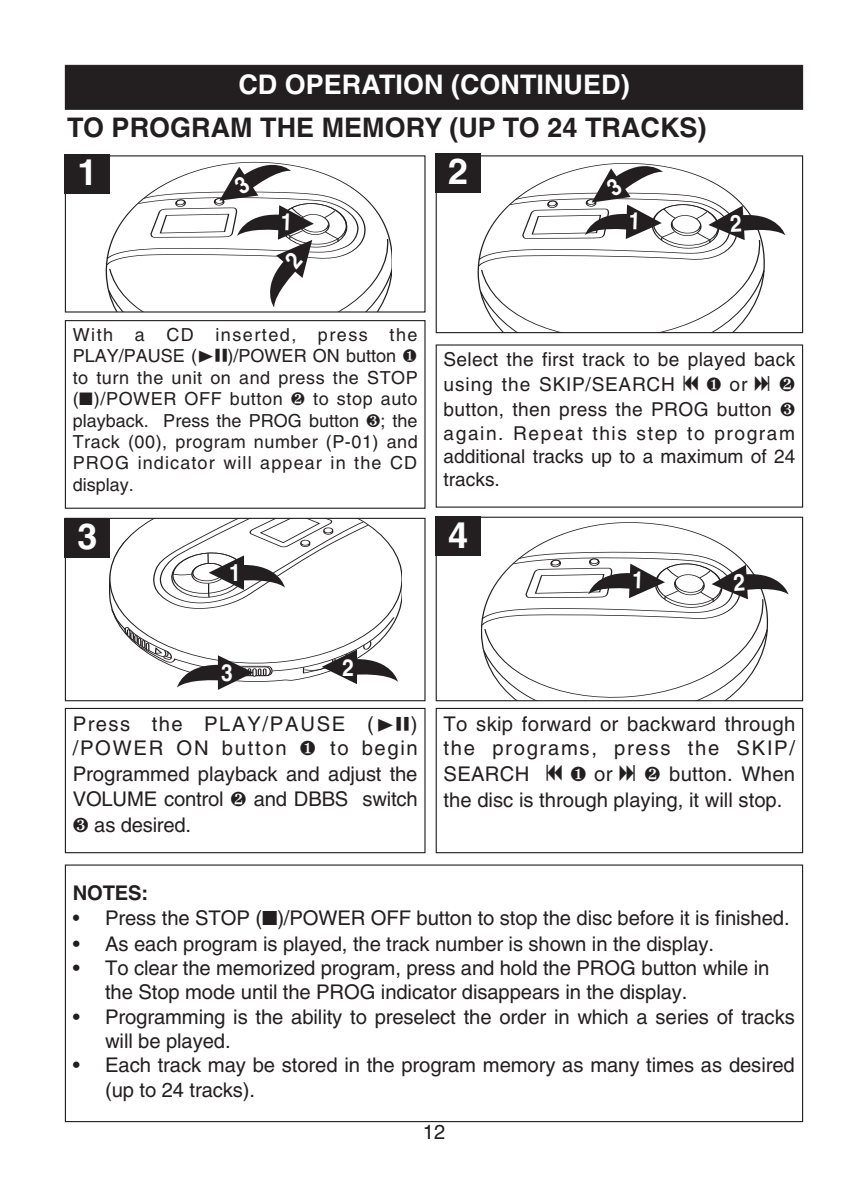
<style>
.page{position:relative;width:868px;height:1187px;background:#fff}
.page>*{position:absolute;margin:0;border:0;box-sizing:border-box;transform-origin:0 0}
.t1{font:700 36px "Helvetica";color:#fff}
.t2{font:700 27px "Helvetica";color:#231f20}
.t3{font:700 27px "Helvetica";color:#fff}
.t4{font:700 23.62px "Helvetica";color:#fff;scale:.89 1}
.t5{font:20.25px/25.2px "Helvetica";letter-spacing:-.005em;color:#231f20}
.t6{font:20.25px "Helvetica";letter-spacing:-.005em;color:#231f20;scale:.95 1}
.t7{font:700 20.25px "Helvetica";letter-spacing:-.01em;color:#231f20}
.t8{font:19.12px/24.1px "Helvetica";color:#231f20;text-align:justify}
.t9{font:18px/21.4px "Helvetica";letter-spacing:.06em;color:#231f20;text-align:justify}
.s1{font-family:"Treasure Chest"}
.s2{font-family:"Treasure Chest";font-size:19.12px}
</style>
<div class="page">
<div style="left:66px;top:66px;width:735px;height:43px;background:#231f20"></div>
<div style="left:65px;top:65px;width:738px;height:45px;border:1px solid #231f20"></div>
<div style="left:65px;top:320px;width:360px;height:189px;border:1px solid #231f20"></div>
<div style="left:65px;top:154px;width:45px;height:40px;background:#231f20"></div>
<div style="left:435px;top:344px;width:368px;height:163px;border:1px solid #231f20"></div>
<div style="left:435px;top:155px;width:368px;height:178px;border:1px solid #231f20"></div>
<div style="left:435px;top:153px;width:45px;height:39px;background:#231f20"></div>
<div style="left:65px;top:707px;width:360px;height:146px;border:1px solid #231f20"></div>
<svg style="left:111px;top:520px;width:287px;height:170px"></svg>
<div style="left:65px;top:518px;width:360px;height:183px;border:1px solid #231f20"></div>
<div style="left:65px;top:518px;width:45px;height:39px;background:#231f20"></div>
<div style="left:435px;top:707px;width:368px;height:146px;border:1px solid #231f20"></div>
<svg style="left:531px;top:522px;width:198px;height:27px"></svg>
<div style="left:435px;top:516px;width:368px;height:185px;border:1px solid #231f20"></div>
<div style="left:435px;top:516px;width:45px;height:40px;background:#231f20"></div>
<svg style="left:106px;top:162px;width:286px;height:149px"></svg>
<svg style="left:478px;top:163px;width:307px;height:169px"></svg>
<svg style="left:481px;top:549px;width:307px;height:151px"></svg>
<h2 class="t3" style="left:238px;top:74px;width:392px">CD OPERATION (CONTINUED)</h2>
<h2 class="t2" style="left:67px;top:116px;width:641px">TO PROGRAM THE MEMORY (UP TO 24 TRACKS)</h2>
<h1 class="t1" style="left:77px;top:158px;width:22px">1</h1>
<h1 class="t1" style="left:448px;top:157px;width:22px">2</h1>
<p class="t9" style="left:73px;top:325px;width:346px">With a CD inserted, press the PLAY/PAUSE (<span class="s1">®P</span>)/POWER ON button <span class="s1">1 </span>to turn the unit on and press the STOP (■)/POWER OFF button <span class="s1">2</span> to stop auto playback. Press the PROG button <span class="s1">3</span>; the Track (00), program number (P-01) and PROG indicator will appear in the CD display.</p>
<h1 class="t1" style="left:77px;top:522px;width:22px">3</h1>
<p class="t4" style="left:229px;top:563px;width:15px">1</p>
<p class="t8" style="left:443px;top:349px;width:353px">Select the first track to be played back using the SKIP/SEARCH <span class="s1">O 1</span> or <span class="s1">N</span> ❷ button, then press the PROG button ❸ again. Repeat this step to program additional tracks up to a maximum of 24 tracks.</p>
<h1 class="t1" style="left:448px;top:520px;width:22px">4</h1>
<p class="t4" style="left:221px;top:663px;width:15px">3</p>
<p class="t4" style="left:342px;top:658px;width:15px">2</p>
<p class="t5" style="left:73px;top:713px;width:346px;text-align:justify">Press the PLAY/PAUSE (<span class="s2">®P</span>) /POWER ON button ❶ to begin Programmed playback and adjust the VOLUME control ❷ and DBBS switch ❸ as desired.</p>
<p class="t5" style="left:443px;top:712px;width:353px;text-align:justify">To skip forward or backward through the programs, press the SKIP/ SEARCH <span class="s1">O 1</span> or <span class="s1">N</span> ❷ button. When the disc is through playing, it will stop.</p>
<p class="t7" style="left:73px;top:885px;width:77px">NOTES:</p>
<p class="t6" style="left:73px;top:910px;width:756px">• Press the STOP (■)/POWER OFF button to stop the disc before it is finished.</p>
<p class="t5" style="left:73px;top:932px;width:643px">• As each program is played, the track number is shown in the display.</p>
<p class="t5" style="left:105px;top:957px;width:665px;line-height:24.3px;text-indent:-32px">• To clear the memorized program, press and hold the PROG button while in the Stop mode until the PROG indicator disappears in the display.</p>
<p class="t5" style="left:105px;top:1006px;width:691px;line-height:24.3px;text-indent:-32px">• Programming is the ability to preselect the order in which a series of tracks will be played.</p>
<p class="t5" style="left:105px;top:1054px;width:691px;line-height:24.3px;text-indent:-32px">• Each track may be stored in the program memory as many times as desired (up to 24 tracks).</p>
<p class="t5" style="left:422px;top:1121px;width:24px">12</p>
</div>
